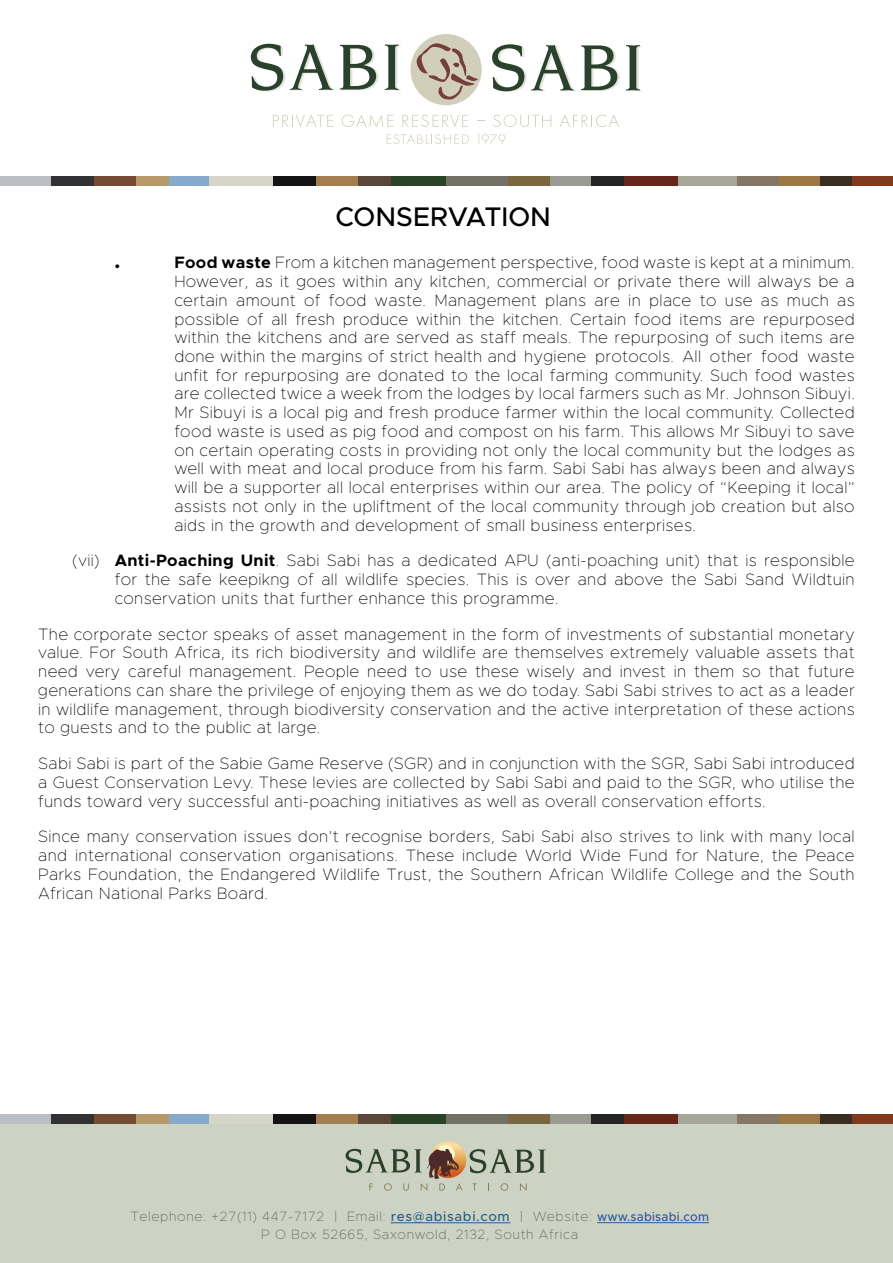
<style>
.page{position:relative;width:893px;height:1263px;background:#fff}
.page>*{position:absolute;margin:0;border:0;box-sizing:border-box;transform-origin:0 0}
.t1{font:500 27px "Metropolis";color:#000}
.t2{font:100 16.5px/18.8px "Metropolis";letter-spacing:.02em;color:#000;text-align:justify}
.t3{font:900 16.5px "Metropolis";color:#000}
.t4{font:100 13.5px/18px "Metropolis";letter-spacing:.05em;color:#5b5c60;text-align:center}
.s1{font-weight:700}
.s2{font-weight:500;color:#215e9e}
.s3{font-weight:500;font-size:12.75px;color:#215e9e}
</style>
<div class="page">
<div style="left:0;top:1121px;width:893px;height:142px;background:#ccd3c2"></div>
<div style="left:676px;top:1114px;width:68px;height:9px;background:#a6a798"></div>
<div style="left:778px;top:1114px;width:42px;height:9px;background:#9c7846"></div>
<div style="left:738px;top:1114px;width:41px;height:9px;background:#867666"></div>
<div style="left:852px;top:1114px;width:41px;height:9px;background:#81391d"></div>
<div style="left:820px;top:1114px;width:32px;height:9px;background:#3a2e22"></div>
<div style="left:0;top:1114px;width:58px;height:9px;background:#b9bec4"></div>
<div style="left:93px;top:1114px;width:43px;height:9px;background:#764b33"></div>
<div style="left:51px;top:1114px;width:43px;height:9px;background:#323234"></div>
<div style="left:169px;top:1114px;width:56px;height:9px;background:#85aacd"></div>
<div style="left:136px;top:1114px;width:33px;height:9px;background:#b79968"></div>
<div style="left:209px;top:1114px;width:71px;height:9px;background:#d5d6c7"></div>
<div style="left:315px;top:1114px;width:43px;height:9px;background:#a47e4f"></div>
<div style="left:273px;top:1114px;width:42px;height:9px;background:#151415"></div>
<div style="left:391px;top:1114px;width:56px;height:9px;background:#284325"></div>
<div style="left:358px;top:1114px;width:33px;height:9px;background:#5a4739"></div>
<div style="left:446px;top:1114px;width:69px;height:9px;background:#737165"></div>
<div style="left:550px;top:1114px;width:41px;height:9px;background:#999a92"></div>
<div style="left:509px;top:1114px;width:41px;height:9px;background:#7b673f"></div>
<div style="left:623px;top:1114px;width:54px;height:9px;background:#66271a"></div>
<div style="left:591px;top:1114px;width:32px;height:9px;background:#242424"></div>
<div style="left:676px;top:177px;width:68px;height:9px;background:#a6a798"></div>
<div style="left:778px;top:177px;width:42px;height:9px;background:#9c7846"></div>
<div style="left:738px;top:177px;width:41px;height:9px;background:#867666"></div>
<div style="left:852px;top:177px;width:41px;height:9px;background:#81391d"></div>
<div style="left:820px;top:177px;width:32px;height:9px;background:#3a2e22"></div>
<div style="left:0;top:177px;width:58px;height:9px;background:#b9bec4"></div>
<div style="left:93px;top:177px;width:43px;height:9px;background:#764b33"></div>
<div style="left:51px;top:177px;width:43px;height:9px;background:#323234"></div>
<div style="left:169px;top:177px;width:56px;height:9px;background:#85aacd"></div>
<div style="left:136px;top:177px;width:33px;height:9px;background:#b79968"></div>
<div style="left:209px;top:177px;width:71px;height:9px;background:#d5d6c7"></div>
<div style="left:315px;top:177px;width:43px;height:9px;background:#a47e4f"></div>
<div style="left:273px;top:177px;width:42px;height:9px;background:#151415"></div>
<div style="left:391px;top:177px;width:56px;height:9px;background:#284325"></div>
<div style="left:358px;top:177px;width:33px;height:9px;background:#5a4739"></div>
<div style="left:446px;top:177px;width:69px;height:9px;background:#737165"></div>
<div style="left:550px;top:177px;width:41px;height:9px;background:#999a92"></div>
<div style="left:509px;top:177px;width:41px;height:9px;background:#7b673f"></div>
<div style="left:623px;top:177px;width:54px;height:9px;background:#66271a"></div>
<div style="left:591px;top:177px;width:32px;height:9px;background:#242424"></div>
<div style="left:410px;top:34px;width:72px;height:71px;background:#d1ceba;border-radius:50%"></div>
<svg style="left:417px;top:43px;width:62px;height:57px"></svg>
<svg style="left:251px;top:44px;width:127px;height:47px"></svg>
<svg style="left:385px;top:44px;width:16px;height:47px"></svg>
<svg style="left:492px;top:44px;width:128px;height:48px"></svg>
<svg style="left:626px;top:45px;width:16px;height:46px"></svg>
<svg style="left:273px;top:115px;width:60px;height:12px"></svg>
<svg style="left:342px;top:114px;width:51px;height:13px"></svg>
<svg style="left:402px;top:115px;width:66px;height:12px"></svg>
<svg style="left:493px;top:115px;width:58px;height:12px"></svg>
<svg style="left:560px;top:114px;width:59px;height:13px"></svg>
<svg style="left:387px;top:134px;width:82px;height:10px"></svg>
<svg style="left:477px;top:134px;width:28px;height:10px"></svg>
<svg style="left:430px;top:1141px;width:36px;height:37px"></svg>
<svg style="left:472px;top:1183px;width:5px;height:7px"></svg>
<svg style="left:500px;top:1183px;width:8px;height:8px"></svg>
<svg style="left:520px;top:1183px;width:7px;height:8px"></svg>
<svg style="left:470px;top:1149px;width:76px;height:24px"></svg>
<svg style="left:436px;top:1145px;width:19px;height:18px"></svg>
<svg style="left:346px;top:1149px;width:117px;height:42px"></svg>
<hr style="left:391px;top:1222px;width:119px;height:1px;background:#215e9e">
<hr style="left:597px;top:1222px;width:112px;height:1px;background:#215e9e">
<h1 class="t1" style="left:335px;top:199px;width:217px">CONSERVATION</h1>
<p class="t3" style="left:115px;top:252px;width:7px">.</p>
<p class="t2" style="left:174px;top:253px;width:682px"><span class="s1">Food waste</span> From a kitchen management perspective, food waste is kept at a minimum.<br>However, as it goes within any kitchen, commercial or private there will always be a certain amount of food waste. Management plans are in place to use as much as possible of all fresh produce within the kitchen. Certain food items are repurposed within the kitchens and are served as staff meals. The repurposing of such items are done within the margins of strict health and hygiene protocols. All other food waste unfit for repurposing are donated to the local farming community. Such food wastes are collected twice a week from the lodges by local farmers such as Mr. Johnson Sibuyi.<br>Mr Sibuyi is a local pig and fresh produce farmer within the local community. Collected food waste is used as pig food and compost on his farm. This allows Mr Sibuyi to save on certain operating costs in providing not only the local community but the lodges as well with meat and local produce from his farm. Sabi Sabi has always been and always will be a supporter all local enterprises within our area. The policy of “Keeping it local” assists not only in the upliftment of the local community through job creation but also aids in the growth and development of small business enterprises.</p>
<p class="t2" style="left:115px;top:551px;width:741px;text-indent:-43px">(vii) <span class="s1">Anti-Poaching Unit</span>. Sabi Sabi has a dedicated APU (anti-poaching unit) that is responsible for the safe keepikng of all wildlife species. This is over and above the Sabi Sand Wildtuin conservation units that further enhance this programme.</p>
<p class="t2" style="left:38px;top:625px;width:818px">The corporate sector speaks of asset management in the form of investments of substantial monetary value. For South Africa, its rich biodiversity and wildlife are themselves extremely valuable assets that need very careful management. People need to use these wisely and invest in them so that future generations can share the privilege of enjoying them as we do today. Sabi Sabi strives to act as a leader in wildlife management, through biodiversity conservation and the active interpretation of these actions to guests and to the public at large.</p>
<p class="t2" style="left:38px;top:754px;width:818px">Sabi Sabi is part of the Sabie Game Reserve (SGR) and in conjunction with the SGR, Sabi Sabi introduced a Guest Conservation Levy. These levies are collected by Sabi Sabi and paid to the SGR, who utilise the funds toward very successful anti-poaching initiatives as well as overall conservation efforts.</p>
<p class="t2" style="left:38px;top:827px;width:818px">Since many conservation issues don’t recognise borders, Sabi Sabi also strives to link with many local and international conservation organisations. These include World Wide Fund for Nature, the Peace Parks Foundation, the Endangered Wildlife Trust, the Southern African Wildlife College and the South African National Parks Board.</p>
<p class="t4" style="left:130px;top:1207px;width:580px">Telephone: +27(11) 447-7172 | Email: <span class="s2">res@abisabi.com</span> | Website: <span class="s3">www.sabisabi.com<br></span>P O Box 52665, Saxonwold, 2132, South Africa</p>
</div>
